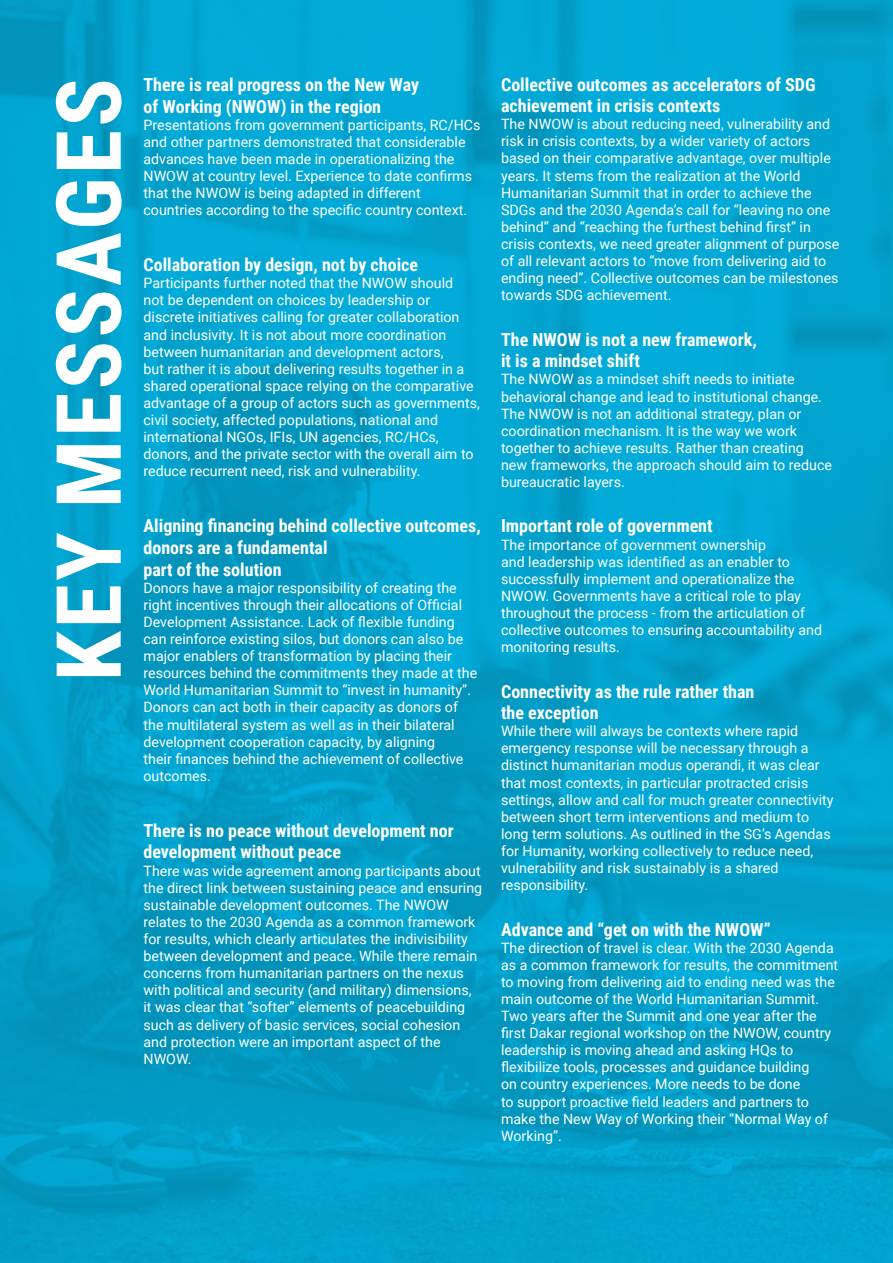
<style>
.page{position:relative;width:893px;height:1263px;background:#fff}
.page>*{position:absolute;margin:0;border:0;box-sizing:border-box;transform-origin:0 0}
.t1{font:700 90px "Roboto Condensed";letter-spacing:.035em;color:#fff}
.t2{font:700 18px/21.6px "Roboto Condensed";color:#fff}
.t3{font:14.25px/17.1px "Roboto";color:#fff}
</style>
<div class="page">
<img style="left:0;top:0;width:893px;height:1263px">
<h1 class="t1" style="left:26px;top:681px;width:604px;rotate:-90deg">KEY MESSAGES</h1>
<p class="t2" style="left:144px;top:73px;width:277px">There is real progress on the New Way of Working (NWOW) in the region</p>
<p class="t3" style="left:144px;top:115px;width:338px">Presentations from government participants, RC/HCs and other partners demonstrated that considerable advances have been made in operationalizing the NWOW at country level. Experience to date confirms that the NWOW is being adapted in different countries according to the specific country context.</p>
<p class="t2" style="left:144px;top:253px;width:276px">Collaboration by design, not by choice</p>
<p class="t3" style="left:144px;top:274px;width:338px">Participants further noted that the NWOW should<br>not be dependent on choices by leadership or discrete initiatives calling for greater collaboration and inclusivity. It is not about more coordination between humanitarian and development actors,<br>but rather it is about delivering results together in a shared operational space relying on the comparative advantage of a group of actors such as governments, civil society, affected populations, national and international NGOs, IFIs, UN agencies, RC/HCs, donors, and the private sector with the overall aim to reduce recurrent need, risk and vulnerability.</p>
<p class="t2" style="left:144px;top:514px;width:339px">Aligning financing behind collective outcomes, donors are a fundamental<br>part of the solution</p>
<p class="t3" style="left:144px;top:579px;width:335px">Donors have a major responsibility of creating the right incentives through their allocations of Official Development Assistance. Lack of flexible funding can reinforce existing silos, but donors can also be major enablers of transformation by placing their resources behind the commitments they made at the World Humanitarian Summit to “invest in humanity”.<br>Donors can act both in their capacity as donors of the multilateral system as well as in their bilateral development cooperation capacity, by aligning<br>their finances behind the achievement of collective outcomes.</p>
<p class="t2" style="left:144px;top:819px;width:312px">There is no peace without development nor development without peace</p>
<p class="t3" style="left:144px;top:861px;width:340px">There was wide agreement among participants about the direct link between sustaining peace and ensuring sustainable development outcomes. The NWOW relates to the 2030 Agenda as a common framework for results, which clearly articulates the indivisibility between development and peace. While there remain concerns from humanitarian partners on the nexus with political and security (and military) dimensions, it was clear that “softer” elements of peacebuilding such as delivery of basic services, social cohesion and protection were an important aspect of the NWOW.</p>
<p class="t2" style="left:501px;top:73px;width:316px">Collective outcomes as accelerators of SDG achievement in crisis contexts</p>
<p class="t3" style="left:501px;top:115px;width:340px">The NWOW is about reducing need, vulnerability and risk in crisis contexts, by a wider variety of actors based on their comparative advantage, over multiple years. It stems from the realization at the World Humanitarian Summit that in order to achieve the SDGs and the 2030 Agenda’s call for “leaving no one behind” and “reaching the furthest behind first” in crisis contexts, we need greater alignment of purpose of all relevant actors to “move from delivering aid to ending need”. Collective outcomes can be milestones towards SDG achievement.</p>
<p class="t2" style="left:501px;top:328px;width:257px">The NWOW is not a new framework, it is a mindset shift</p>
<p class="t3" style="left:501px;top:370px;width:332px">The NWOW as a mindset shift needs to initiate behavioral change and lead to institutional change.<br>The NWOW is not an additional strategy, plan or coordination mechanism. It is the way we work together to achieve results. Rather than creating new frameworks, the approach should aim to reduce bureaucratic layers.</p>
<p class="t2" style="left:501px;top:514px;width:213px">Important role of government</p>
<p class="t3" style="left:501px;top:535px;width:323px">The importance of government ownership<br>and leadership was identified as an enabler to successfully implement and operationalize the NWOW. Governments have a critical role to play throughout the process - from the articulation of collective outcomes to ensuring accountability and monitoring results.</p>
<p class="t2" style="left:501px;top:680px;width:255px">Connectivity as the rule rather than the exception</p>
<p class="t3" style="left:501px;top:722px;width:334px">While there will always be contexts where rapid emergency response will be necessary through a distinct humanitarian modus operandi, it was clear that most contexts, in particular protracted crisis settings, allow and call for much greater connectivity between short term interventions and medium to long term solutions. As outlined in the SG’s Agendas for Humanity, working collectively to reduce need, vulnerability and risk sustainably is a shared responsibility.</p>
<p class="t2" style="left:501px;top:918px;width:271px">Advance and “get on with the NWOW”</p>
<p class="t3" style="left:501px;top:938px;width:339px">The direction of travel is clear. With the 2030 Agenda as a common framework for results, the commitment to moving from delivering aid to ending need was the main outcome of the World Humanitarian Summit.<br>Two years after the Summit and one year after the first Dakar regional workshop on the NWOW, country leadership is moving ahead and asking HQs to flexibilize tools, processes and guidance building<br>on country experiences. More needs to be done<br>to support proactive field leaders and partners to make the New Way of Working their “Normal Way of Working”.</p>
</div>
